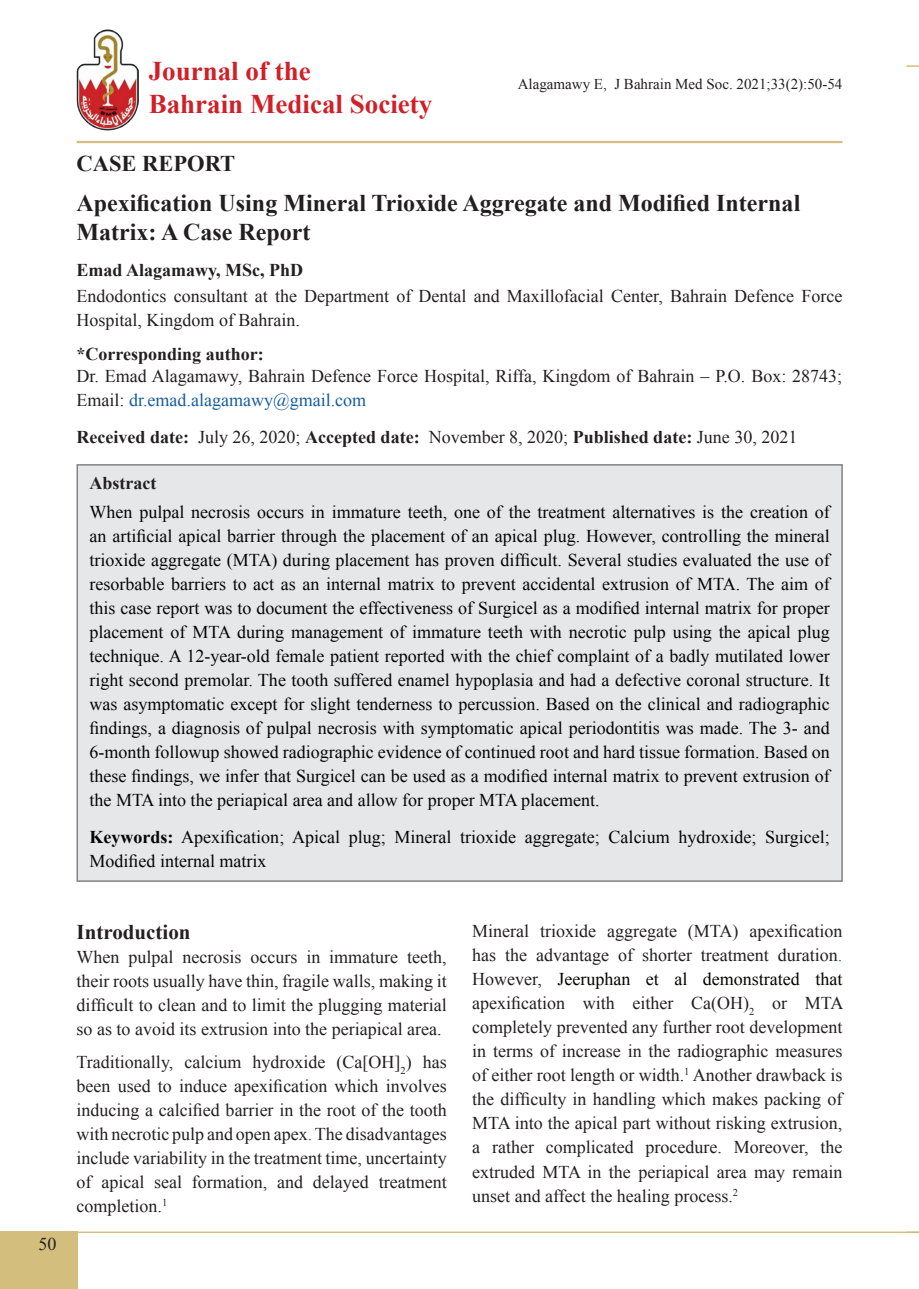
<style>
.page{position:relative;width:919px;height:1289px;background:#fff}
.page>*{position:absolute;margin:0;border:0;box-sizing:border-box;transform-origin:0 0}
.t1{font:700 27px "Times New Roman";color:#d02028}
.Heading{font:700 24px/28.8px "Times New Roman";color:#231f20}
.t2{font:700 22.5px "Times New Roman";color:#231f20}
.Sub_head{font:700 21px "Times New Roman";color:#231f20}
.t3{font:18px/24px "Times New Roman";color:#040503;text-align:justify}
.t4{font:18px/24px "Times New Roman";color:#231f20;text-align:justify}
.Abstract_1{font:700 18px "Times New Roman";color:#231f20}
.t5{font:15px "Times New Roman";color:#231f20}
.s1{color:#175d9e}
.s2{font-weight:400}
.s3{font-weight:700}
.s4{color:#1270b9}
.s5{color:#040503}
</style>
<div class="page">
<svg style="left:906px;top:65px;width:12px;height:2px"></svg>
<div style="left:0;top:1231px;width:78px;height:57px;background:#d3be7e"></div>
<img style="left:77px;top:29px;width:61px;height:101px">
<hr style="left:77px;top:141px;width:765px;height:2px;background:#d3be7e">
<hr style="left:0;top:1231px;width:906px;height:1px;background:#d3be7e">
<svg style="left:906px;top:1231px;width:12px;height:1px"></svg>
<div style="left:76px;top:464px;width:766px;height:417px;background:#e6e7e9;border:2px solid #808285"></div>
<p class="t1" style="left:149px;top:53px;width:164px">Journal of the</p>
<p class="t1" style="left:149px;top:85px;width:285px">Bahrain Medical Society</p>
<p class="t2" style="left:76px;top:148px;width:160px">CASE REPORT</p>
<p class="t5" style="left:517px;top:74px;width:326px">Alagamawy E, J Bahrain Med Soc. 2021;33(2):50-54</p>
<p class="Heading" style="left:76px;top:188px;width:725px">Apexification Using Mineral Trioxide Aggregate and Modified Internal<br>Matrix: A Case Report</p>
<p class="Abstract_1" style="left:76px;top:257px;width:228px">Emad Alagamawy, MSc, PhD</p>
<p class="t4" style="left:76px;top:283px;width:767px">Endodontics consultant at the Department of Dental and Maxillofacial Center, Bahrain Defence Force<br>Hospital, Kingdom of Bahrain.</p>
<p class="Abstract_1" style="left:76px;top:342px;width:189px">*Corresponding author:</p>
<p class="t4" style="left:76px;top:364px;width:767px">Dr. Emad Alagamawy, Bahrain Defence Force Hospital, Riffa, Kingdom of Bahrain – P.O. Box: 28743;<br>Email: <span class="s1">dr.emad.alagamawy@gmail.com</span></p>
<p class="Abstract_1" style="left:76px;top:424px;width:722px">Received date: <span class="s2">July 26, 2020;</span> Accepted date: <span class="s2">November 8, 2020;</span> Published date: <span class="s2">June 30, 2021</span></p>
<p class="Abstract_1" style="left:89px;top:471px;width:68px">Abstract</p>
<p class="t3" style="left:89px;top:499px;width:741px">When pulpal necrosis occurs in immature teeth, one of the treatment alternatives is the creation of an artificial apical barrier through the placement of an apical plug. However, controlling the mineral trioxide aggregate (MTA) during placement has proven difficult. Several studies evaluated the use of resorbable barriers to act as an internal matrix to prevent accidental extrusion of MTA. The aim of this case report was to document the effectiveness of Surgicel as a modified internal matrix for proper placement of MTA during management of immature teeth with necrotic pulp using the apical plug technique. A 12-year-old female patient reported with the chief complaint of a badly mutilated lower right second premolar. The tooth suffered enamel hypoplasia and had a defective coronal structure. It was asymptomatic except for slight tenderness to percussion. Based on the clinical and radiographic findings, a diagnosis of pulpal necrosis with symptomatic apical periodontitis was made. The 3- and 6-month followup showed radiographic evidence of continued root and hard tissue formation. Based on these findings, we infer that Surgicel can be used as a modified internal matrix to prevent extrusion of the MTA into the periapical area and allow for proper MTA placement.</p>
<p class="t3" style="left:89px;top:824px;width:741px"><span class="s3">Keywords:</span> Apexification; Apical plug; Mineral trioxide aggregate; Calcium hydroxide; Surgicel;<br>Modified internal matrix</p>
<p class="t4" style="left:38px;top:1232px;width:19px">50</p>
<p class="Sub_head" style="left:77px;top:917px;width:115px">Introduction</p>
<p class="t4" style="left:77px;top:944px;width:371px">When pulpal necrosis occurs in immature teeth, their roots usually have thin, fragile walls, making it difficult to clean and to limit the plugging material so as to avoid its extrusion into the periapical area.</p>
<p class="t4" style="left:77px;top:1049px;width:371px">Traditionally, calcium hydroxide (Ca[OH]<sub>2</sub>) has been used to induce apexification which involves inducing a calcified barrier in the root of the tooth with necrotic pulp and open apex<span class="s4">.</span> The disadvantages include variability in the treatment time, uncertainty of apical seal formation, and delayed treatment completion.<sup>1</sup></p>
<p class="t4" style="left:472px;top:919px;width:372px">Mineral trioxide aggregate (MTA) apexification has the advantage of shorter treatment duration<span class="s4">.<br></span>However, <span class="s5">Jeeruphan et al demonstrated that </span>apexification with either Ca(OH)<sub>2</sub> or MTA completely prevented any further root development in terms of increase in the radiographic measures of either root length or width.<sup>1</sup> Another drawback is the difficulty in handling which makes packing of MTA into the apical part without risking extrusion, a rather complicated procedure. Moreover, the extruded MTA in the periapical area may remain unset and affect the healing process.<sup>2</sup></p>
</div>
